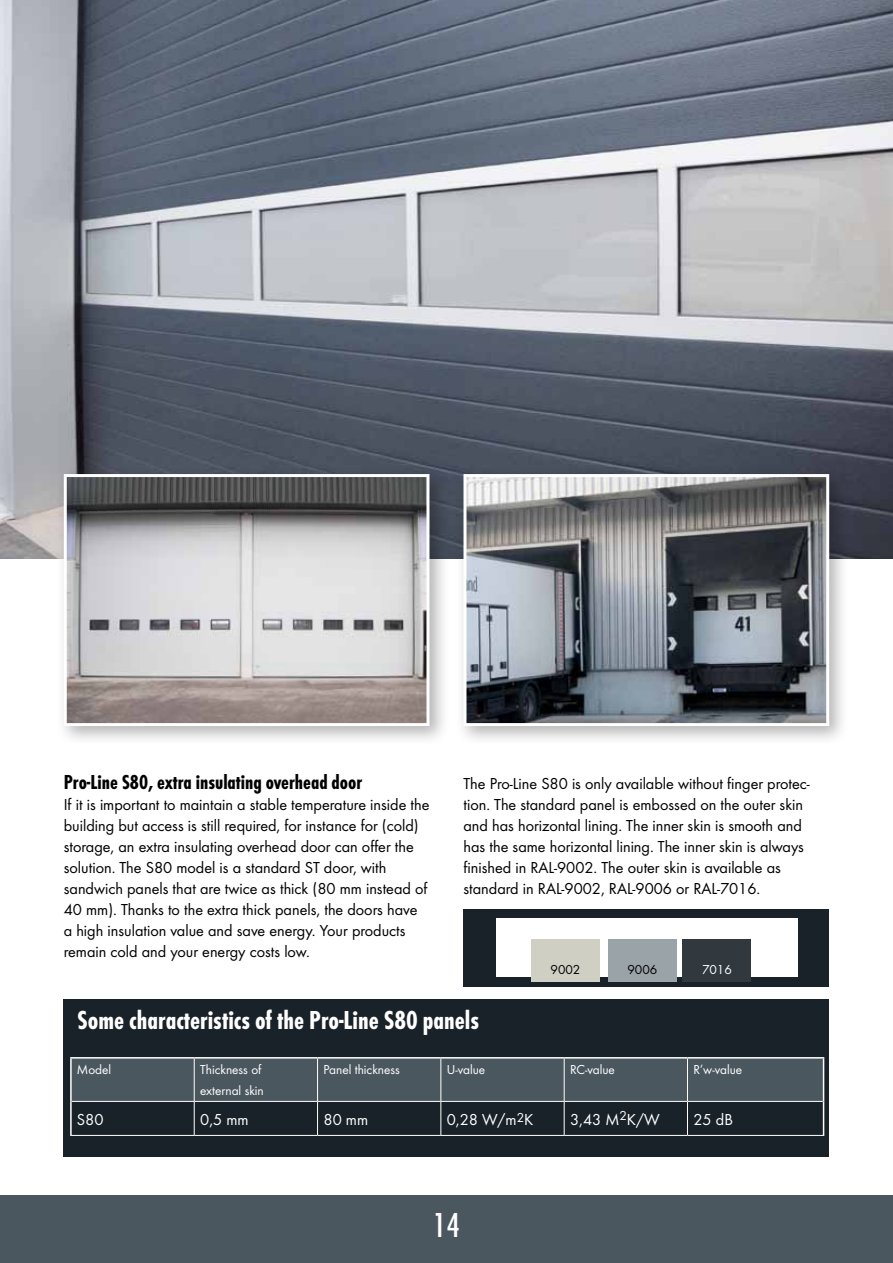
<style>
.page{position:relative;width:893px;height:1263px;background:#fff}
.page>*{position:absolute;margin:0;border:0;box-sizing:border-box;transform-origin:0 0}
.t1{font:500 36px "Futura Con";color:#fff}
.t2{font:700 27px "Futura Con";color:#fff}
.t3{font:700 21px "Futura Con";color:#000}
.t4{font:16.5px/21px "Futura Boo";color:#000}
.t5{font:16.5px "Futura Boo";color:#fff}
.t6{font:13.5px/21px "Futura Boo";color:#fff}
.t7{font:13.5px "Futura Boo";color:#000}
</style>
<div class="page">
<img style="left:0;top:0;width:893px;height:558px">
<div style="left:0;top:1195px;width:893px;height:68px;background:#4b575f"></div>
<div style="left:455px;top:466px;width:394px;height:280px;background:#000;opacity:.3"></div>
<img style="left:467px;top:478px;width:358px;height:244px">
<div style="left:463px;top:474px;width:366px;height:252px;border:3px solid #fff"></div>
<div style="left:55px;top:466px;width:395px;height:280px;background:#000;opacity:.3"></div>
<img style="left:68px;top:478px;width:357px;height:244px">
<div style="left:64px;top:474px;width:365px;height:252px;border:3px solid #fff"></div>
<div style="left:64px;top:999px;width:765px;height:158px;background:#192228"></div>
<svg style="left:72px;top:1058px;width:751px;height:77px"></svg>
<div style="left:564px;top:1101px;width:123px;height:34px;background:#192228"></div>
<hr style="left:194px;top:1058px;width:1px;height:43px;background:#fff">
<hr style="left:317px;top:1058px;width:1px;height:43px;background:#fff">
<hr style="left:440px;top:1058px;width:1px;height:43px;background:#fff">
<hr style="left:564px;top:1058px;width:1px;height:43px;background:#fff">
<hr style="left:687px;top:1058px;width:1px;height:43px;background:#fff">
<hr style="left:72px;top:1101px;width:122px;height:1px;background:#fff">
<hr style="left:194px;top:1101px;width:124px;height:1px;background:#fff">
<hr style="left:194px;top:1102px;width:1px;height:33px;background:#fff">
<hr style="left:318px;top:1101px;width:123px;height:1px;background:#fff">
<hr style="left:317px;top:1102px;width:1px;height:33px;background:#fff">
<hr style="left:70px;top:1135px;width:124px;height:1px;background:#fff">
<hr style="left:194px;top:1135px;width:124px;height:1px;background:#fff">
<hr style="left:318px;top:1135px;width:123px;height:1px;background:#fff">
<hr style="left:70px;top:1057px;width:124px;height:1px;background:#fff">
<hr style="left:70px;top:1058px;width:2px;height:43px;background:#fff">
<hr style="left:194px;top:1057px;width:124px;height:1px;background:#fff">
<hr style="left:318px;top:1057px;width:123px;height:1px;background:#fff">
<hr style="left:441px;top:1057px;width:123px;height:1px;background:#fff">
<hr style="left:564px;top:1057px;width:123px;height:1px;background:#fff">
<hr style="left:687px;top:1057px;width:137px;height:1px;background:#fff">
<hr style="left:823px;top:1058px;width:1px;height:43px;background:#fff">
<hr style="left:70px;top:1101px;width:2px;height:34px;background:#fff">
<hr style="left:687px;top:1101px;width:136px;height:1px;background:#fff">
<hr style="left:687px;top:1135px;width:137px;height:1px;background:#fff">
<hr style="left:823px;top:1101px;width:1px;height:34px;background:#fff">
<hr style="left:564px;top:1101px;width:123px;height:1px;background:#fff">
<hr style="left:687px;top:1102px;width:1px;height:33px;background:#fff">
<hr style="left:564px;top:1135px;width:123px;height:1px;background:#fff">
<hr style="left:441px;top:1101px;width:123px;height:1px;background:#fff">
<hr style="left:440px;top:1102px;width:1px;height:33px;background:#fff">
<hr style="left:564px;top:1102px;width:1px;height:33px;background:#fff">
<hr style="left:441px;top:1135px;width:123px;height:1px;background:#fff">
<div style="left:463px;top:909px;width:366px;height:77px;background:#192228"></div>
<div style="left:496px;top:917px;width:301px;height:59px;background:#fff"></div>
<div style="left:531px;top:939px;width:68px;height:42px;background:#d0cfc4"></div>
<div style="left:608px;top:939px;width:68px;height:42px;background:#9aa3a8"></div>
<div style="left:683px;top:939px;width:68px;height:42px;background:#31393f"></div>
<p class="t3" style="left:64px;top:770px;width:300px">Pro-Line S80, extra insulating overhead door</p>
<p class="t4" style="left:64px;top:794px;width:367px">If it is important to maintain a stable temperature inside the building but access is still required, for instance for (cold) storage, an extra insulating overhead door can offer the solution. The S80 model is a standard ST door, with sandwich panels that are twice as thick (80 mm instead of 40 mm). Thanks to the extra thick panels, the doors have a high insulation value and save energy. Your products remain cold and your energy costs low.</p>
<p class="t4" style="left:463px;top:773px;width:348px">The Pro-Line S80 is only available without finger protec&shy;tion. The standard panel is embossed on the outer skin and has horizontal lining. The inner skin is smooth and has the same horizontal lining. The inner skin is always finished in RAL-9002. The outer skin is available as standard in RAL-9002, RAL-9006 or RAL-7016.</p>
<p class="t7" style="left:551px;top:961px;width:31px">9002</p>
<p class="t7" style="left:627px;top:961px;width:31px">9006</p>
<p class="t6" style="left:702px;top:958px;width:31px">7016</p>
<h2 class="t2" style="left:77px;top:1004px;width:403px">Some characteristics of the Pro-Line S80 panels</h2>
<p class="t6" style="left:77px;top:1059px;width:36px">Model</p>
<p class="t6" style="left:200px;top:1059px;width:65px">Thickness of external skin</p>
<p class="t6" style="left:324px;top:1059px;width:78px">Panel thickness</p>
<p class="t6" style="left:447px;top:1059px;width:40px">U-value</p>
<p class="t6" style="left:570px;top:1059px;width:46px">RC-value</p>
<p class="t6" style="left:693px;top:1059px;width:50px">R’w-value</p>
<p class="t5" style="left:77px;top:1109px;width:28px">S80</p>
<p class="t5" style="left:200px;top:1109px;width:50px">0,5 mm</p>
<p class="t5" style="left:324px;top:1109px;width:46px">80 mm</p>
<p class="t5" style="left:447px;top:1109px;width:88px">0,28 W/m<sup>2</sup>K</p>
<p class="t5" style="left:570px;top:1109px;width:91px">3,43 M<sup>2</sup>K/W</p>
<p class="t5" style="left:693px;top:1109px;width:41px">25 dB</p>
<h1 class="t1" style="left:433px;top:1205px;width:29px">14</h1>
</div>
